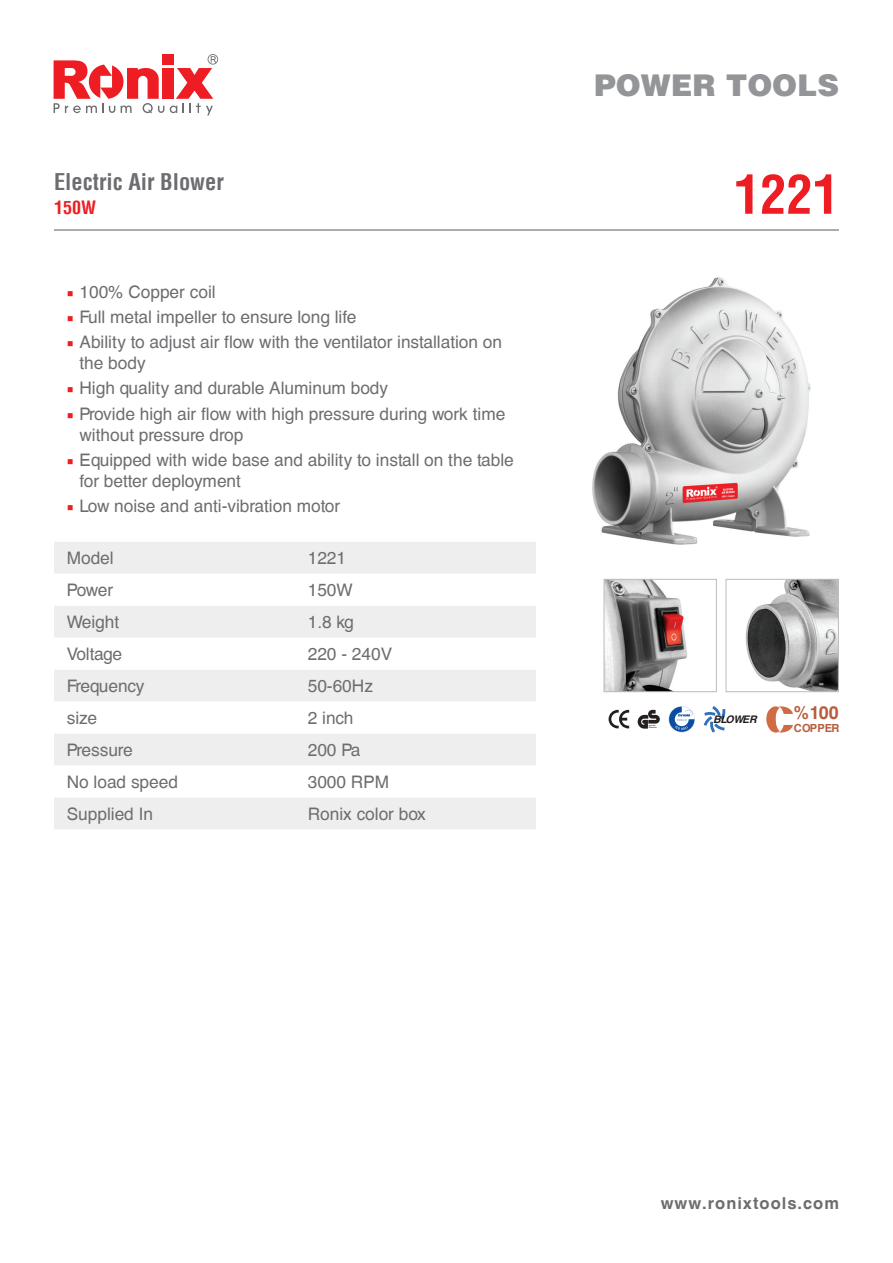
<style>
.page{position:relative;width:893px;height:1263px;background:#fff}
.page>*{position:absolute;margin:0;border:0;box-sizing:border-box;transform-origin:0 0}
.t1{font:700 condensed 52.5px "Helvetica LT";color:#ee1d23}
.t2{font:900 30px "Helvetica LT";color:#939598}
.t3{font:700 condensed 22.5px "Helvetica LT";color:#6c6d70}
.t4{font:700 condensed 18px "Helvetica LT";color:#ee1d23}
.t5{font:700 17.85px "Helvetica CE";color:#b75e3c}
.t6{font:17.25px/21px "Helvetica CE";color:#6c6d70}
.t7{font:17.25px "Helvetica CE";letter-spacing:-.025em;color:#6c6d70}
.t8{font:700 16.5px "Helvetica CE";letter-spacing:.06em;color:#6c6d70}
.t9{font:700 11.1px "Helvetica CE";color:#b75e3c}
.t10{font:italic 700 10.35px "Helvetica CE";color:#211d1f}
.s1{font-family:"Minion Pro";color:#ee1d23}
</style>
<div class="page">
<svg style="left:170px;top:54px;width:48px;height:61px"></svg>
<div style="left:162px;top:68px;width:11px;height:31px;background:#ee1d23"></div>
<svg style="left:54px;top:60px;width:110px;height:53px"></svg>
<div style="left:162px;top:54px;width:11px;height:11px;background:#ee1d23"></div>
<div style="left:54px;top:542px;width:482px;height:287px;background:#eeeeef"></div>
<svg style="left:54px;top:574px;width:482px;height:223px"></svg>
<hr style="left:54px;top:229px;width:785px;height:2px;background:#6c6d70">
<img style="left:592px;top:277px;width:219px;height:268px">
<img style="left:745px;top:581px;width:92px;height:109px">
<div style="left:725px;top:579px;width:114px;height:113px;border:1px solid #bcbdc0"></div>
<img style="left:605px;top:581px;width:83px;height:109px">
<div style="left:603px;top:579px;width:114px;height:113px;border:1px solid #bcbdc0"></div>
<svg style="left:669px;top:706px;width:26px;height:26px"></svg>
<svg style="left:609px;top:710px;width:20px;height:18px"></svg>
<svg style="left:638px;top:710px;width:22px;height:19px"></svg>
<svg style="left:766px;top:706px;width:27px;height:27px"></svg>
<svg style="left:704px;top:706px;width:22px;height:27px"></svg>
<h3 class="t3" style="left:54px;top:167px;width:172px">Electric Air Blower</h3>
<p class="t4" style="left:54px;top:196px;width:43px">150W</p>
<p class="t6" style="left:67px;top:281px;width:150px"><span class="s1">■</span> 100% Copper coil</p>
<p class="t6" style="left:67px;top:306px;width:291px"><span class="s1">■</span> Full metal impeller to ensure long life</p>
<p class="t6" style="left:80px;top:332px;width:424px;text-indent:-13px"><span class="s1">■</span> Ability to adjust air flow with the ventilator installation on the body</p>
<p class="t6" style="left:67px;top:378px;width:323px"><span class="s1">■</span> High quality and durable Aluminum body</p>
<p class="t6" style="left:80px;top:403px;width:427px;text-indent:-13px"><span class="s1">■</span> Provide high air flow with high pressure during work time without pressure drop</p>
<p class="t6" style="left:80px;top:449px;width:436px;text-indent:-13px"><span class="s1">■</span> Equipped with wide base and ability to install on the table for better deployment</p>
<p class="t6" style="left:67px;top:496px;width:275px"><span class="s1">■</span> Low noise and anti-vibration motor</p>
<p class="t6" style="left:67px;top:548px;width:48px">Model</p>
<p class="t6" style="left:308px;top:548px;width:40px">1221</p>
<p class="t6" style="left:67px;top:580px;width:48px">Power</p>
<p class="t6" style="left:308px;top:580px;width:47px">150W</p>
<p class="t6" style="left:67px;top:611px;width:54px">Weight</p>
<p class="t6" style="left:308px;top:611px;width:48px">1.8 kg</p>
<p class="t7" style="left:67px;top:644px;width:57px">Voltage</p>
<p class="t6" style="left:308px;top:643px;width:86px">220 - 240V</p>
<p class="t6" style="left:67px;top:675px;width:79px">Frequency</p>
<p class="t6" style="left:308px;top:675px;width:67px">50-60Hz</p>
<p class="t6" style="left:67px;top:707px;width:32px">size</p>
<p class="t6" style="left:308px;top:707px;width:47px">2 inch</p>
<p class="t6" style="left:67px;top:739px;width:67px">Pressure</p>
<p class="t6" style="left:308px;top:739px;width:54px">200 Pa</p>
<p class="t6" style="left:67px;top:771px;width:113px">No load speed</p>
<p class="t6" style="left:308px;top:771px;width:83px">3000 RPM</p>
<p class="t6" style="left:67px;top:803px;width:88px">Supplied In</p>
<p class="t6" style="left:308px;top:803px;width:120px">Ronix color box</p>
<h2 class="t2" style="left:594px;top:65px;width:246px">POWER TOOLS</h2>
<h1 class="t1" style="left:734px;top:162px;width:107px">1221</h1>
<p class="t10" style="left:713px;top:713px;width:48px">BLOWER</p>
<p class="t5" style="left:793px;top:702px;width:47px">%100</p>
<p class="t9" style="left:794px;top:721px;width:47px">COPPER</p>
<p class="t8" style="left:661px;top:1193px;width:180px">www.ronixtools.com</p>
</div>
